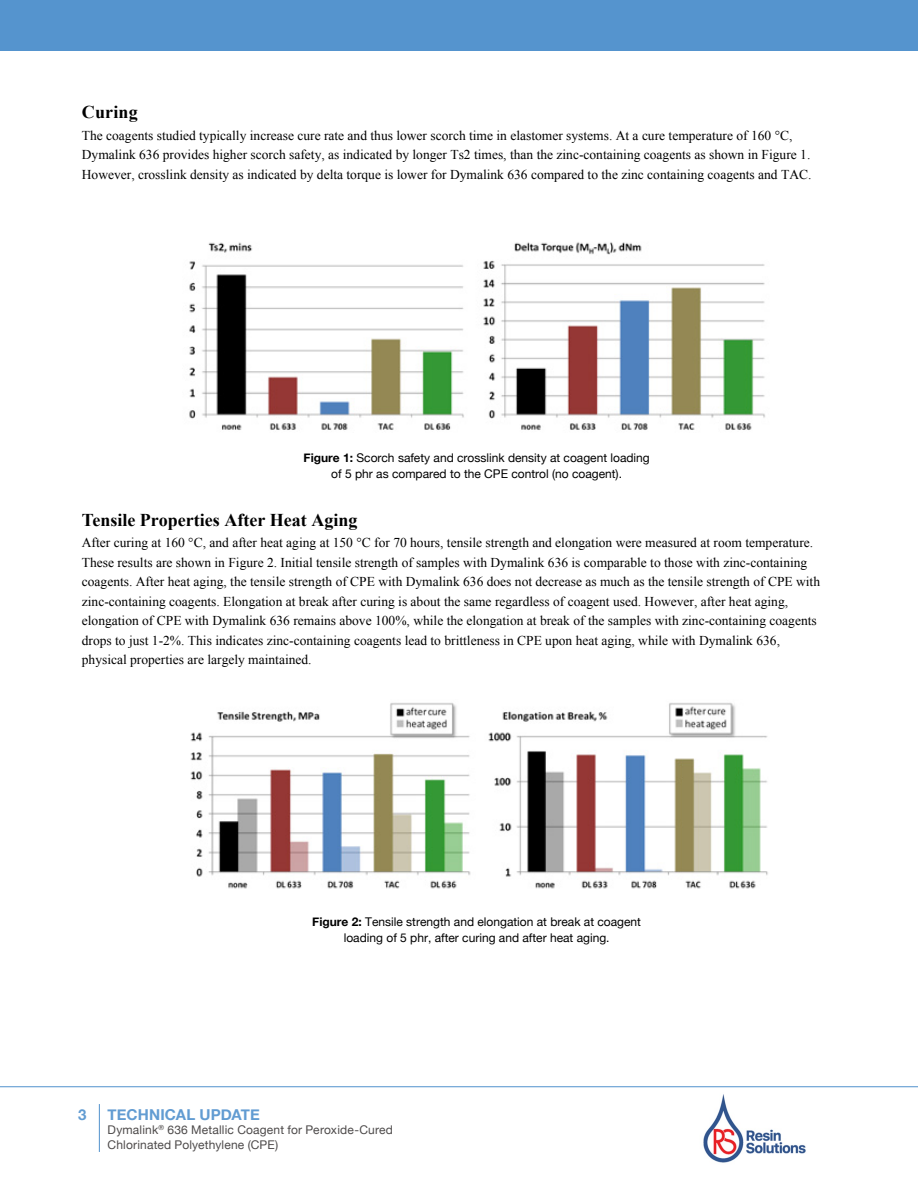
<style>
.page{position:relative;width:918px;height:1188px;background:#fff}
.page>*{position:absolute;margin:0;border:0;box-sizing:border-box;transform-origin:0 0}
.t1{font:700 18px "Times New Roman";color:#000}
.t2{font:700 15px "Helvetica Neue";letter-spacing:.005em;color:#629cd2}
.t3{font:13.5px/19.5px "Times New Roman";color:#000}
.t4{font:12px/16.2px "Helvetica Neue";color:#000;text-align:center}
.t5{font:12px/14.4px "Helvetica Neue";letter-spacing:.015em;color:#4d4a4a}
.s1{font-weight:700}
</style>
<div class="page">
<img style="left:703px;top:1094px;width:103px;height:69px">
<div style="left:0;top:0;width:918px;height:51px;background:#5091cd"></div>
<hr style="left:99px;top:1104px;width:1px;height:48px;background:#5091cd">
<hr style="left:0;top:1086px;width:918px;height:1px;background:#5091cd">
<img style="left:189px;top:242px;width:576px;height:188px">
<img style="left:190px;top:702px;width:578px;height:187px">
<h1 class="t1" style="left:82px;top:100px;width:57px">Curing</h1>
<p class="t3" style="left:82px;top:125px;width:731px">The coagents studied typically increase cure rate and thus lower scorch time in elastomer systems. At a cure temperature of 160 °C,<br>Dymalink 636 provides higher scorch safety, as indicated by longer Ts2 times, than the zinc-containing coagents as shown in Figure 1.<br>However, crosslink density as indicated by delta torque is lower for Dymalink 636 compared to the zinc containing coagents and TAC.</p>
<p class="t4" style="left:304px;top:449px;width:348px"><span class="s1">Figure 1:</span> Scorch safety and crosslink density at coagent loading of 5 phr as compared to the CPE control (no coagent).</p>
<h1 class="t1" style="left:82px;top:507px;width:277px">Tensile Properties After Heat Aging</h1>
<p class="t3" style="left:82px;top:533px;width:740px">After curing at 160 °C, and after heat aging at 150 °C for 70 hours, tensile strength and elongation were measured at room temperature.<br>These results are shown in Figure 2. Initial tensile strength of samples with Dymalink 636 is comparable to those with zinc-containing coagents. After heat aging, the tensile strength of CPE with Dymalink 636 does not decrease as much as the tensile strength of CPE with zinc-containing coagents. Elongation at break after curing is about the same regardless of coagent used. However, after heat aging, elongation of CPE with Dymalink 636 remains above 100%, while the elongation at break of the samples with zinc-containing coagents drops to just 1-2%. This indicates zinc-containing coagents lead to brittleness in CPE upon heat aging, while with Dymalink 636, physical properties are largely maintained.</p>
<p class="t4" style="left:312px;top:914px;width:330px"><span class="s1">Figure 2:</span> Tensile strength and elongation at break at coagent loading of 5 phr, after curing and after heat aging.</p>
<p class="t2" style="left:78px;top:1106px;width:10px">3</p>
<p class="t2" style="left:108px;top:1105px;width:154px">TECHNICAL UPDATE</p>
<p class="t5" style="left:108px;top:1123px;width:287px">Dymalink<sup>®</sup> 636 Metallic Coagent for Peroxide-Cured<br>Chlorinated Polyethylene (CPE)</p>
</div>
